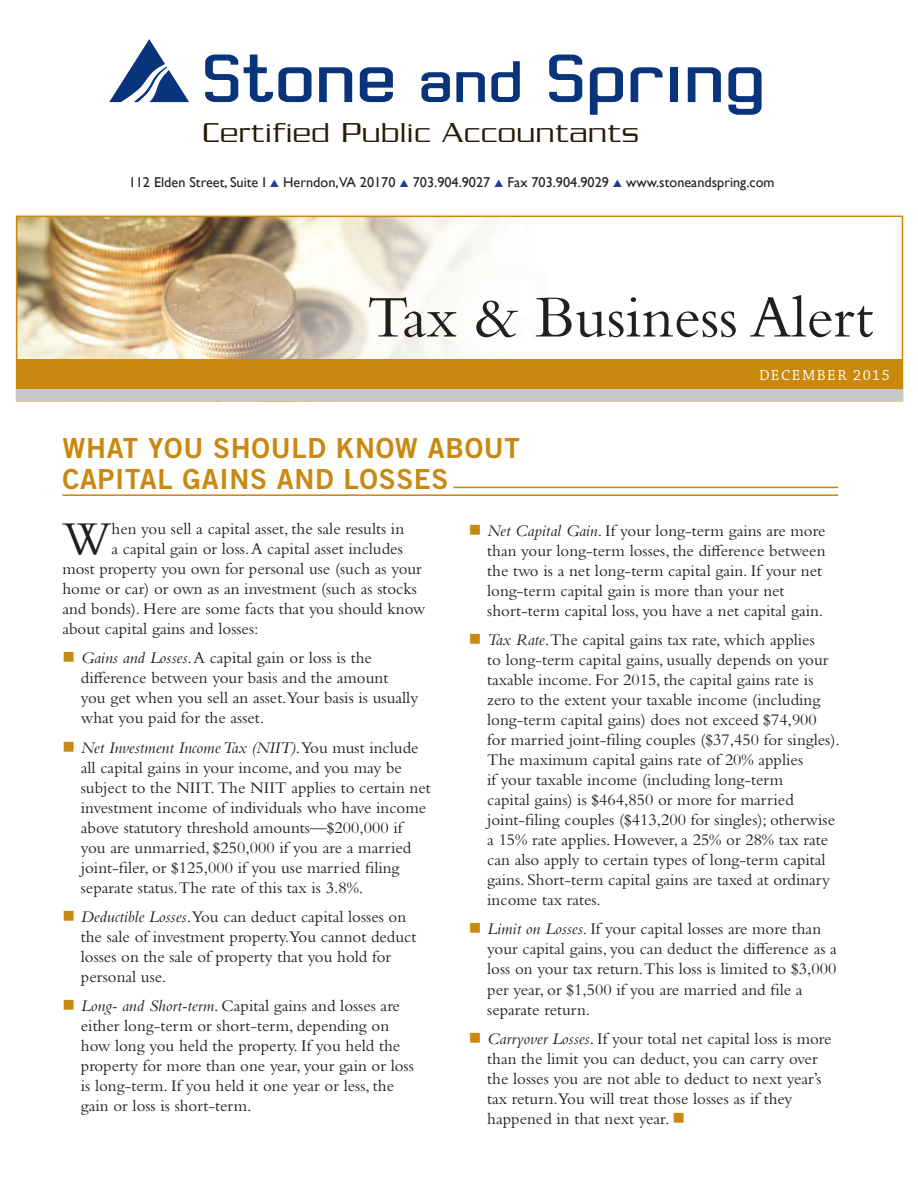
<style>
.page{position:relative;width:918px;height:1188px;background:#fff}
.page>*{position:absolute;margin:0;border:0;box-sizing:border-box;transform-origin:0 0}
.t1{font:72.15px "Robust ICG";letter-spacing:-.06em;color:#08347b;scale:1.3 1}
.t2{font:61.5px "Bembo Std";color:#231f20}
.t3{font:49.05px "Bembo Std";color:#231f20}
.t4{font:300 29.55px "Serpentine";letter-spacing:.04em;color:#251a05}
.t5{font:27.75px/30.8px "Trade Gothic LT Std Bd 2";letter-spacing:.025em;color:#c8890e}
.t6{font:16.95px/20px "Bembo Std";color:#231f20}
.t7{font:15.45px "Chaparral Pro";letter-spacing:.1em;color:#fff}
.t8{font:14.25px "Gill Sans";color:#231f20}
.s1{font-size:61.95px}
.s2{color:#253f8e}
.s3{color:#c8890e}
.s4{font-style:italic}
</style>
<div class="page">
<img style="left:19px;top:219px;width:482px;height:140px">
<hr style="left:453px;top:487px;width:385px;height:1px;background:#c8890e">
<hr style="left:62px;top:494px;width:776px;height:2px;background:#c8890e">
<div style="left:16px;top:216px;width:887px;height:185px;border:2px solid #c8890e"></div>
<div style="left:16px;top:359px;width:887px;height:42px;background:#c7c8ca"></div>
<div style="left:16px;top:359px;width:887px;height:30px;background:#c8890e"></div>
<svg style="left:109px;top:39px;width:80px;height:64px"></svg>
<p class="t1" style="left:199px;top:40px;width:440px">Stone <span class="s1">and</span> Spring</p>
<p class="t4" style="left:203px;top:116px;width:437px">Certified Public Accountants</p>
<p class="t8" style="left:129px;top:174px;width:647px">112 Elden Street, Suite I <span class="s2">▲</span> Herndon,VA 20170 <span class="s2">▲</span> 703.904.9027 <span class="s2">▲</span> Fax 703.904.9029 <span class="s2">▲</span> www.stoneandspring.com</p>
<p class="t2" style="left:367px;top:281px;width:508px">Tax &amp; Business Alert</p>
<p class="t7" style="left:759px;top:367px;width:132px">DECEMBER 2015</p>
<p class="t5" style="left:62px;top:432px;width:459px">WHAT YOU SHOULD KNOW ABOUT<br>CAPITAL GAINS AND LOSSES</p>
<p class="t3" style="left:62px;top:510px;width:51px">W</p>
<p class="t6" style="left:112px;top:518px;width:294px">hen you sell a capital asset, the sale results in</p>
<p class="t6" style="left:112px;top:538px;width:293px">a capital gain or loss. A capital asset includes</p>
<p class="t6" style="left:62px;top:558px;width:361px">most property you own for personal use (such as your</p>
<p class="t6" style="left:62px;top:578px;width:356px">home or car) or own as an investment (such as stocks</p>
<p class="t6" style="left:62px;top:598px;width:364px">and bonds). Here are some facts that you should know</p>
<p class="t6" style="left:62px;top:618px;width:198px">about capital gains and losses:</p>
<p class="t6" style="left:81px;top:648px;width:339px;text-indent:-18px"><span class="s3">■</span> <span class="s4">Gains and Losses</span>. A capital gain or loss is the difference between your basis and the amount<br>you get when you sell an asset.Your basis is usually what you paid for the asset.</p>
<p class="t6" style="left:81px;top:737px;width:351px;text-indent:-18px"><span class="s3">■</span> <span class="s4">Net Investment Income Tax (NIIT)</span>.You must include all capital gains in your income, and you may be subject to the NIIT. The NIIT applies to certain net investment income of individuals who have income above statutory threshold amounts—$200,000 if you are unmarried, $250,000 if you are a married joint-filer, or $125,000 if you use married filing separate status.The rate of this tax is 3.8%.</p>
<p class="t6" style="left:81px;top:906px;width:337px;text-indent:-18px"><span class="s3">■</span> <span class="s4">Deductible Losses</span>.You can deduct capital losses on the sale of investment property.You cannot deduct losses on the sale of property that you hold for personal use.</p>
<p class="t6" style="left:81px;top:996px;width:335px;text-indent:-18px"><span class="s3">■</span> <span class="s4">Long- and Short-term</span>. Capital gains and losses are either long-term or short-term, depending on how long you held the property. If you held the property for more than one year, your gain or loss is long-term. If you held it one year or less, the gain or loss is short-term.</p>
<p class="t6" style="left:487px;top:520px;width:340px;text-indent:-18px"><span class="s3">■</span> <span class="s4">Net Capital Gain</span>. If your long-term gains are more than your long-term losses, the difference between the two is a net long-term capital gain. If your net long-term capital gain is more than your net short-term capital loss, you have a net capital gain.</p>
<p class="t6" style="left:487px;top:629px;width:354px;text-indent:-18px"><span class="s3">■</span> <span class="s4">Tax Rate</span>.The capital gains tax rate, which applies<br>to long-term capital gains, usually depends on your taxable income. For 2015, the capital gains rate is zero to the extent your taxable income (including long-term capital gains) does not exceed $74,900 for married joint-filing couples ($37,450 for singles).<br>The maximum capital gains rate of 20% applies<br>if your taxable income (including long-term<br>capital gains) is $464,850 or more for married joint-filing couples ($413,200 for singles); otherwise a 15% rate applies. However, a 25% or 28% tax rate can also apply to certain types of long-term capital gains. Short-term capital gains are taxed at ordinary income tax rates.</p>
<p class="t6" style="left:487px;top:919px;width:351px;text-indent:-18px"><span class="s3">■</span> <span class="s4">Limit on Losses</span>. If your capital losses are more than your capital gains, you can deduct the difference as a loss on your tax return.This loss is limited to $3,000 per year, or $1,500 if you are married and file a separate return.</p>
<p class="t6" style="left:487px;top:1028px;width:346px;text-indent:-18px"><span class="s3">■</span> <span class="s4">Carryover Losses</span>. If your total net capital loss is more than the limit you can deduct, you can carry over the losses you are not able to deduct to next year’s tax return.You will treat those losses as if they happened in that next year. <span class="s3">■</span></p>
</div>
